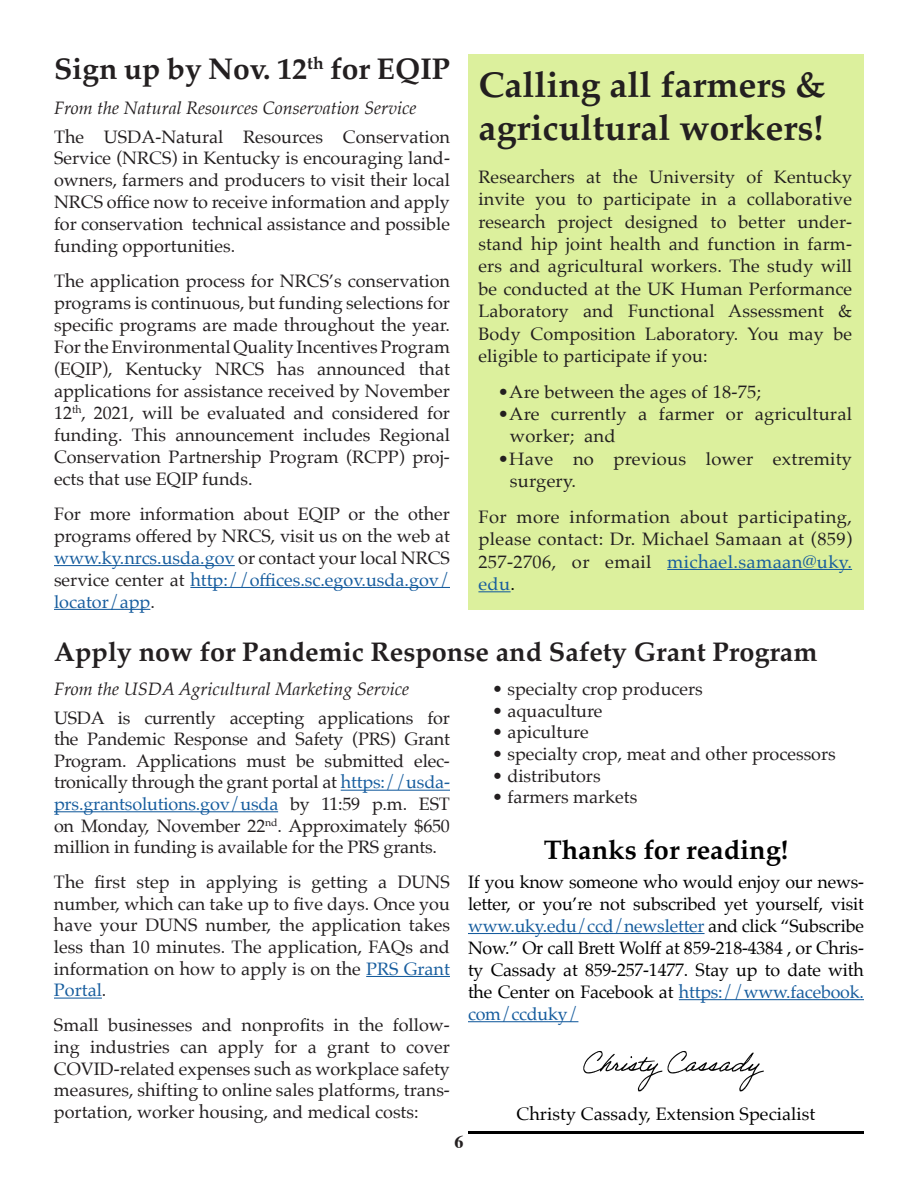
<style>
.page{position:relative;width:918px;height:1188px;background:#fff}
.page>*{position:absolute;margin:0;border:0;box-sizing:border-box;transform-origin:0 0}
.t1{font:700 36px/43.2px "Palatino";color:#231f20}
.t2{font:700 30px "Palatino";color:#231f20}
.t3{font:700 27px "Palatino";color:#231f20}
.t4{font:700 27px "Palatino";color:#000}
.t5{font:18px/21.9px "Palatino";color:#231f20;text-align:justify}
.t6{font:18px/22px "Palatino";letter-spacing:-.01em;color:#000;text-align:justify}
.t7{font:italic 18px "Palatino";color:#231f20}
.t8{font:700 18px "Times";color:#231f20}
.s1{color:#175d9e}
.s2{color:#000}
</style>
<div class="page">
<div style="left:468px;top:54px;width:396px;height:555px;background:#dcf09d"></div>
<hr style="left:667px;top:569px;width:185px;height:1px;background:#175d9e">
<hr style="left:478px;top:591px;width:33px;height:1px;background:#175d9e">
<hr style="left:468px;top:933px;width:237px;height:1px;background:#175d9e">
<hr style="left:679px;top:999px;width:185px;height:1px;background:#175d9e">
<hr style="left:468px;top:1021px;width:110px;height:1px;background:#175d9e">
<hr style="left:468px;top:1131px;width:396px;height:3px;background:#000">
<hr style="left:54px;top:565px;width:181px;height:1px;background:#175d9e">
<hr style="left:190px;top:587px;width:260px;height:1px;background:#175d9e">
<hr style="left:54px;top:609px;width:96px;height:1px;background:#175d9e">
<hr style="left:341px;top:790px;width:109px;height:1px;background:#175d9e">
<hr style="left:54px;top:811px;width:224px;height:1px;background:#175d9e">
<hr style="left:366px;top:976px;width:84px;height:1px;background:#175d9e">
<hr style="left:54px;top:998px;width:48px;height:1px;background:#175d9e">
<img style="left:583px;top:1051px;width:181px;height:41px">
<p class="t2" style="left:54px;top:43px;width:398px">Sign up by Nov. 12<sup>th</sup> for EQIP</p>
<p class="t7" style="left:54px;top:93px;width:364px">From the Natural Resources Conservation Service</p>
<p class="t5" style="left:54px;top:125px;width:398px">The USDA-Natural Resources Conservation Service (NRCS) in Kentucky is encouraging land&shy;owners, farmers and producers to visit their local NRCS office now to receive information and apply for conservation technical assistance and possible funding opportunities.</p>
<p class="t5" style="left:54px;top:270px;width:398px">The application process for NRCS’s conservation programs is continuous, but funding selections for specific programs are made throughout the year.<br>For the Environmental Quality Incentives Program (EQIP), Kentucky NRCS has announced that applications for assistance received by November 12<sup>th</sup>, 2021, will be evaluated and considered for funding. This announcement includes Regional Conservation Partnership Program (RCPP) proj&shy;ects that use EQIP funds.</p>
<p class="t5" style="left:54px;top:503px;width:398px">For more information about EQIP or the other programs offered by NRCS, visit us on the web at <span class="s1">www.ky.nrcs.usda.gov</span> or contact your local NRCS service center at <span class="s1">http://offices.sc.egov.usda.gov/ locator/app</span>.</p>
<p class="t1" style="left:478px;top:62px;width:348px">Calling all farmers &amp; agricultural workers!</p>
<p class="t5" style="left:478px;top:166px;width:375px;line-height:22.4px">Researchers at the University of Kentucky invite you to participate in a collaborative research project designed to better under&shy;stand hip joint health and function in farm&shy;ers and agricultural workers. The study will be conducted at the UK Human Performance Laboratory and Functional Assessment &amp; Body Composition Laboratory. You may be eligible to participate if you:</p>
<p class="t5" style="left:498px;top:381px;width:265px">•Are between the ages of 18-75;</p>
<p class="t5" style="left:510px;top:403px;width:344px;line-height:22.4px;text-indent:-12px">•Are currently a farmer or agricultural worker; and</p>
<p class="t5" style="left:510px;top:447px;width:344px;line-height:22.4px;text-indent:-12px">•Have no previous lower extremity surgery.</p>
<p class="t5" style="left:478px;top:506px;width:375px;line-height:22.4px">For more information about participating, please contact: Dr. Michael Samaan at (859)<br>257-2706, or email <span class="s1">michael.samaan@uky. edu</span><span class="s2">.</span></p>
<p class="t3" style="left:54px;top:629px;width:765px">Apply now for Pandemic Response and Safety Grant Program</p>
<p class="t5" style="left:492px;top:678px;width:212px">• specialty crop producers</p>
<p class="t5" style="left:492px;top:700px;width:112px">• aquaculture</p>
<p class="t5" style="left:492px;top:721px;width:98px">• apiculture</p>
<p class="t5" style="left:492px;top:743px;width:345px">• specialty crop, meat and other processors</p>
<p class="t5" style="left:492px;top:764px;width:110px">• distributors</p>
<p class="t5" style="left:492px;top:786px;width:147px">• farmers markets</p>
<p class="t7" style="left:54px;top:674px;width:357px">From the USDA Agricultural Marketing Service</p>
<p class="t5" style="left:54px;top:707px;width:398px">USDA is currently accepting applications for the Pandemic Response and Safety (PRS) Grant Program. Applications must be submitted elec&shy;tronically through the grant portal at <span class="s1">https://usda&shy;prs.grantsolutions.gov/usda</span> by 11:59 p.m. EST on Monday, November 22<sup>nd</sup>. Approximately $650 million in funding is available for the PRS grants.</p>
<p class="t5" style="left:54px;top:871px;width:398px">The first step in applying is getting a DUNS number, which can take up to five days. Once you have your DUNS number, the application takes less than 10 minutes. The application, FAQs and information on how to apply is on the <span class="s1">PRS Grant Portal</span>.</p>
<p class="t5" style="left:54px;top:1014px;width:398px">Small businesses and nonprofits in the follow&shy;ing industries can apply for a grant to cover COVID-related expenses such as workplace safety measures, shifting to online sales platforms, trans&shy;portation, worker housing, and medical costs:</p>
<p class="t4" style="left:544px;top:827px;width:246px">Thanks for reading!</p>
<p class="t6" style="left:468px;top:870px;width:398px">If you know someone who would enjoy our news&shy;letter, or you’re not subscribed yet yourself, visit <span class="s1">www.uky.edu/ccd/newsletter</span> and click “Subscribe Now.” Or call Brett Wolff at 859-218-4384 , or Chris&shy;ty Cassady at 859-257-1477. Stay up to date with the Center on Facebook at <span class="s1">https://www.facebook. com/ccduky/</span></p>
<p class="t6" style="left:517px;top:1103px;width:300px">Christy Cassady, Extension Specialist</p>
<p class="t8" style="left:454px;top:1124px;width:10px">6</p>
</div>
